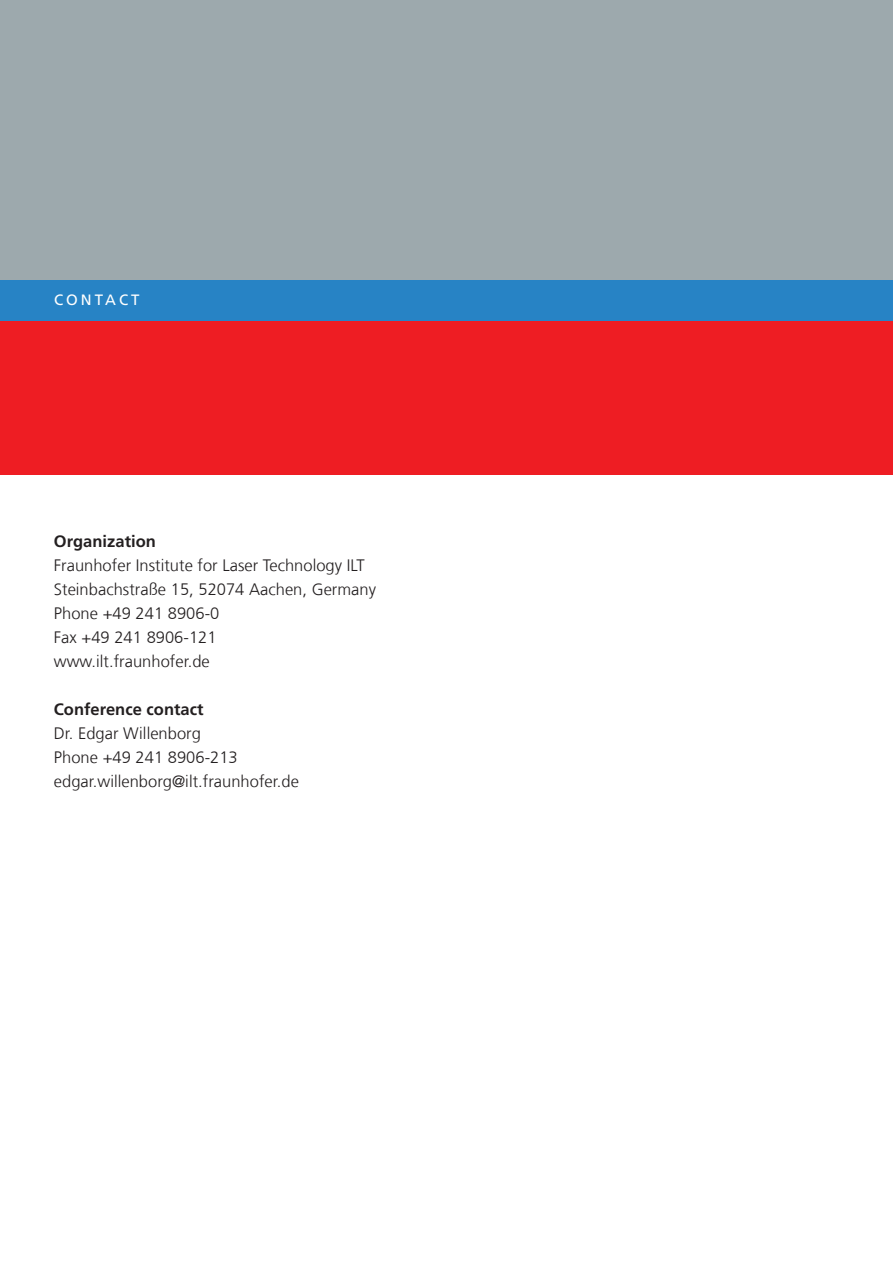
<style>
.page{position:relative;width:893px;height:1263px;background:#fff}
.page>*{position:absolute;margin:0;border:0;box-sizing:border-box;transform-origin:0 0}
.t1{font:300 16.5px/24px "Frutiger LT Com";color:#231f20}
.t2{font:700 16.5px "Frutiger LT Com";color:#231f20}
.t3{font:15px "Frutiger LT Com";letter-spacing:.2em;color:#fff}
</style>
<div class="page">
<div style="left:0;top:0;width:893px;height:281px;background:#9da9ad"></div>
<div style="left:0;top:317px;width:893px;height:158px;background:#ee1d23"></div>
<div style="left:0;top:280px;width:893px;height:40px;background:#2783c5"></div>
<p class="t3" style="left:54px;top:291px;width:87px">CONTACT</p>
<p class="t2" style="left:54px;top:531px;width:104px">Organization</p>
<p class="t1" style="left:54px;top:553px;width:324px">Fraunhofer Institute for Laser Technology ILT<br>Steinbachstraße 15, 52074 Aachen, Germany<br>Phone +49 241 8906-0<br>Fax +49 241 8906-121 www.ilt.fraunhofer.de</p>
<p class="t2" style="left:54px;top:699px;width:151px">Conference contact</p>
<p class="t1" style="left:54px;top:721px;width:247px">Dr. Edgar Willenborg<br>Phone +49 241 8906-213 edgar.willenborg@ilt.fraunhofer.de</p>
</div>
